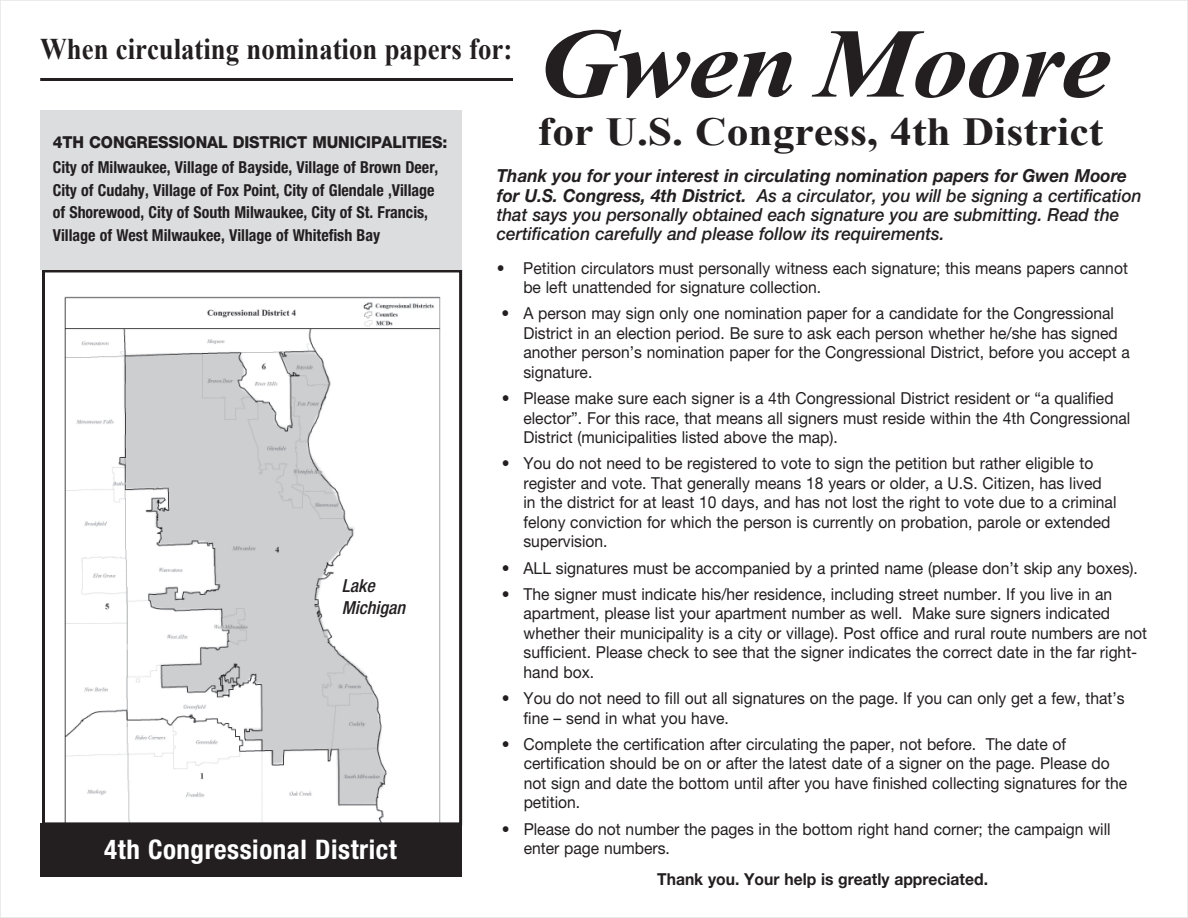
<style>
.page{position:relative;width:1188px;height:918px;background:#fff}
.page>*{position:absolute;margin:0;border:0;box-sizing:border-box;transform-origin:0 0}
.t1{font:italic 700 98.7px "Times New Roman";letter-spacing:-.02em;color:#231f20;scale:1.13 1}
.t2{font:700 39.75px "Times New Roman";color:#231f20;scale:1.1 1}
.t3{font:700 30px "Times New Roman";color:#231f20;scale:.89 1}
.t4{font:700 condensed 27px "Helvetica Neue";letter-spacing:.02em;color:#fff}
.t5{font:italic 500 18px/19.5px "Helvetica Neue";color:#231f20;scale:.95 1}
.t6{font:italic 500 condensed 18px/21.6px "Helvetica Neue";color:#231f20}
.t7{font:16.5px/19.5px "Helvetica Neue";color:#231f20;scale:.95 1}
.t8{font:700 condensed 16.5px/22.5px "Helvetica Neue";color:#231f20}
.t9{font:800 16.5px "Helvetica Neue";letter-spacing:-.01em;color:#231f20;scale:.95 1}
.t10{font:700 16.5px "Helvetica Neue";color:#231f20;scale:.95 1}
.s1{font-weight:700}
</style>
<div class="page">
<img style="left:64px;top:296px;width:377px;height:525px">
<div style="left:42px;top:269px;width:420px;height:556px;border:3px solid #231f20"></div>
<div style="left:40px;top:823px;width:422px;height:54px;background:#231f20"></div>
<div style="left:40px;top:110px;width:422px;height:159px;background:#dcdddf"></div>
<hr style="left:40px;top:78px;width:473px;height:3px;background:#231f20">
<h1 class="t1" style="left:538px;top:-5px;width:509px">Gwen Moore</h1>
<h2 class="t2" style="left:538px;top:104px;width:516px">for U.S. Congress, 4th District</h2>
<h3 class="t3" style="left:40px;top:29px;width:532px">When circulating nomination papers for:</h3>
<p class="t9" style="left:53px;top:132px;width:417px">4TH CONGRESSIONAL DISTRICT MUNICIPALITIES:</p>
<p class="t8" style="left:53px;top:156px;width:387px">City of Milwaukee, Village of Bayside, Village of Brown Deer, City of Cudahy, Village of Fox Point, City of Glendale ,Village of Shorewood, City of South Milwaukee, City of St. Francis, Village of West Milwaukee, Village of Whitefish Bay</p>
<p class="t5" style="left:497px;top:166px;width:680px"><span class="s1">Thank you for your interest in circulating nomination papers for Gwen Moore for U.S. Congress, 4th District.</span> As a circulator, you will be signing a certification that says you personally obtained each signature you are submitting. Read the certification carefully and please follow its requirements.</p>
<p class="t7" style="left:523px;top:258px;width:638px;text-indent:-27px">• Petition circulators must personally witness each signature; this means papers cannot be left unattended for signature collection.</p>
<p class="t7" style="left:523px;top:303px;width:640px;text-indent:-22px">• A person may sign only one nomination paper for a candidate for the Congressional District in an election period. Be sure to ask each person whether he/she has signed another person’s nomination paper for the Congressional District, before you accept a signature.</p>
<p class="t7" style="left:523px;top:388px;width:640px;text-indent:-22px">• Please make sure each signer is a 4th Congressional District resident or “a qualified elector”. For this race, that means all signers must reside within the 4th Congressional<br>District (municipalities listed above the map).</p>
<p class="t7" style="left:523px;top:453px;width:626px;text-indent:-22px">• You do not need to be registered to vote to sign the petition but rather eligible to register and vote. That generally means 18 years or older, a U.S. Citizen, has lived in the district for at least 10 days, and has not lost the right to vote due to a criminal felony conviction for which the person is currently on probation, parole or extended supervision.</p>
<p class="t7" style="left:502px;top:558px;width:671px">• ALL signatures must be accompanied by a printed name (please don’t skip any boxes).</p>
<p class="t7" style="left:524px;top:584px;width:658px;text-indent:-22px">• The signer must indicate his/her residence, including street number. If you live in an apartment, please list your apartment number as well. Make sure signers indicated whether their municipality is a city or village). Post office and rural route numbers are not sufficient. Please check to see that the signer indicates the correct date in the far right&shy;hand box.</p>
<p class="t7" style="left:524px;top:688px;width:634px;text-indent:-22px">• You do not need to fill out all signatures on the page. If you can only get a few, that’s fine – send in what you have.</p>
<p class="t7" style="left:524px;top:734px;width:637px;text-indent:-22px">• Complete the certification after circulating the paper, not before. The date of certification should be on or after the latest date of a signer on the page. Please do not sign and date the bottom until after you have finished collecting signatures for the petition.</p>
<p class="t7" style="left:524px;top:819px;width:619px;text-indent:-22px">• Please do not number the pages in the bottom right hand corner; the campaign will enter page numbers.</p>
<p class="t10" style="left:657px;top:869px;width:350px">Thank you. Your help is greatly appreciated.</p>
<p class="t6" style="left:342px;top:575px;width:65px">Lake<br>Michigan</p>
<h3 class="t4" style="left:104px;top:833px;width:294px">4th Congressional District</h3>
</div>
